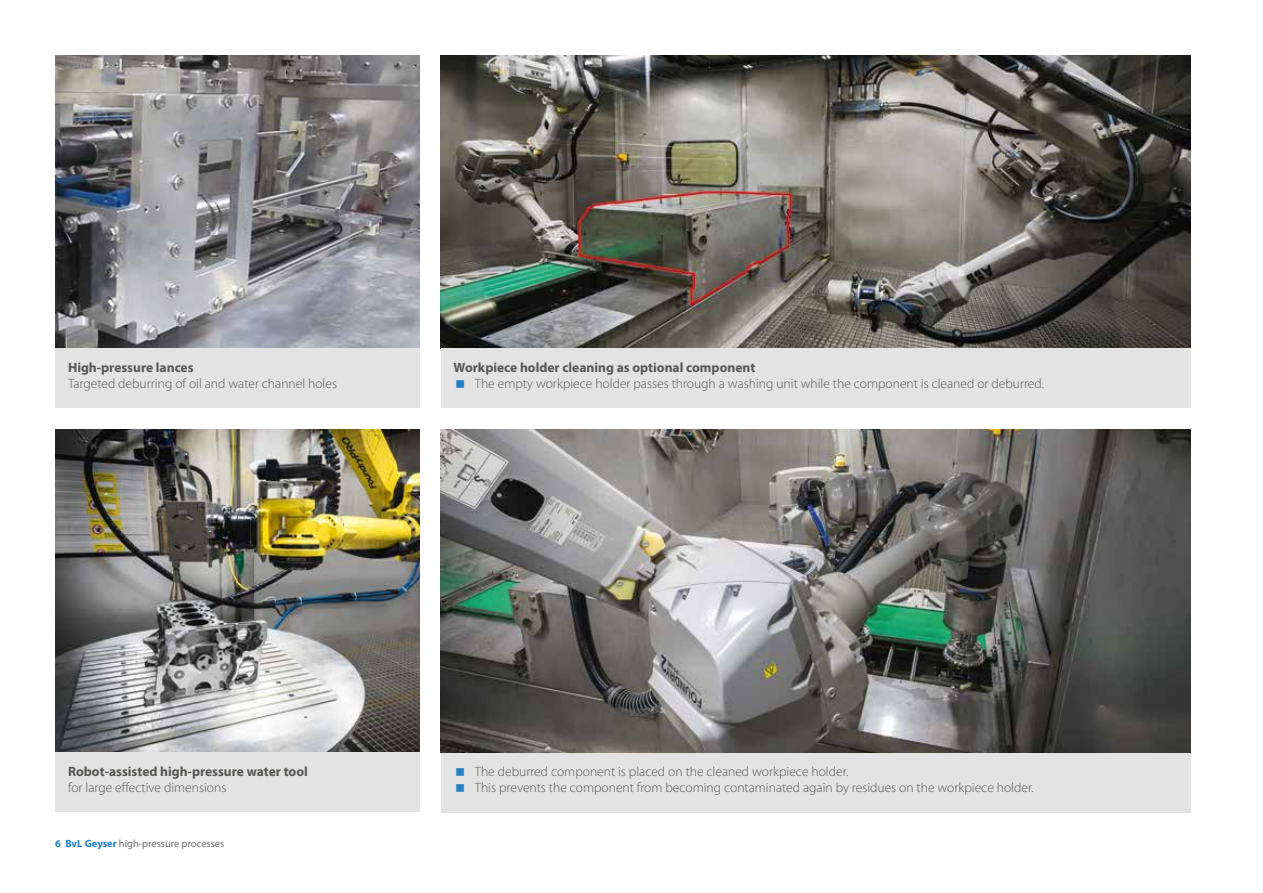
<style>
.page{position:relative;width:1263px;height:893px;background:#fff}
.page>*{position:absolute;margin:0;border:0;box-sizing:border-box;transform-origin:0 0}
.t1{font:300 13.5px/16.2px "Myriad Pro";color:#575756}
.t2{font:700 13.5px "Myriad Pro";color:#575756}
.t3{font:10.5px "Myriad Pro";color:#706f6f}
.s1{font-weight:700;color:#2581c4}
</style>
<div class="page">
<img style="left:441px;top:55px;width:750px;height:294px">
<div style="left:441px;top:349px;width:750px;height:59px;background:#e3e3e3"></div>
<img style="left:441px;top:429px;width:750px;height:324px">
<div style="left:441px;top:753px;width:750px;height:60px;background:#e3e3e3"></div>
<img style="left:55px;top:55px;width:365px;height:293px">
<div style="left:55px;top:349px;width:365px;height:59px;background:#e3e3e3"></div>
<img style="left:55px;top:429px;width:365px;height:324px">
<div style="left:55px;top:753px;width:365px;height:59px;background:#e3e3e3"></div>
<p class="t2" style="left:68px;top:358px;width:127px">High-pressure lances</p>
<p class="t1" style="left:68px;top:375px;width:270px">Targeted deburring of oil and water channel holes</p>
<p class="t2" style="left:454px;top:358px;width:303px">Workpiece holder cleaning as optional component</p>
<p class="t1" style="left:475px;top:375px;width:571px">The empty workpiece holder passes through a washing unit while the component is cleaned or deburred.</p>
<p class="t2" style="left:68px;top:762px;width:241px">Robot-assisted high-pressure water tool</p>
<p class="t1" style="left:68px;top:779px;width:160px">for large effective dimensions</p>
<p class="t3" style="left:55px;top:837px;width:171px"><span class="s1">6 BvL Geyser</span> high-pressure processes</p>
<p class="t1" style="left:475px;top:763px;width:560px">The deburred component is placed on the cleaned workpiece holder.<br>This prevents the component from becoming contaminated again by residues on the workpiece holder.</p>
</div>
